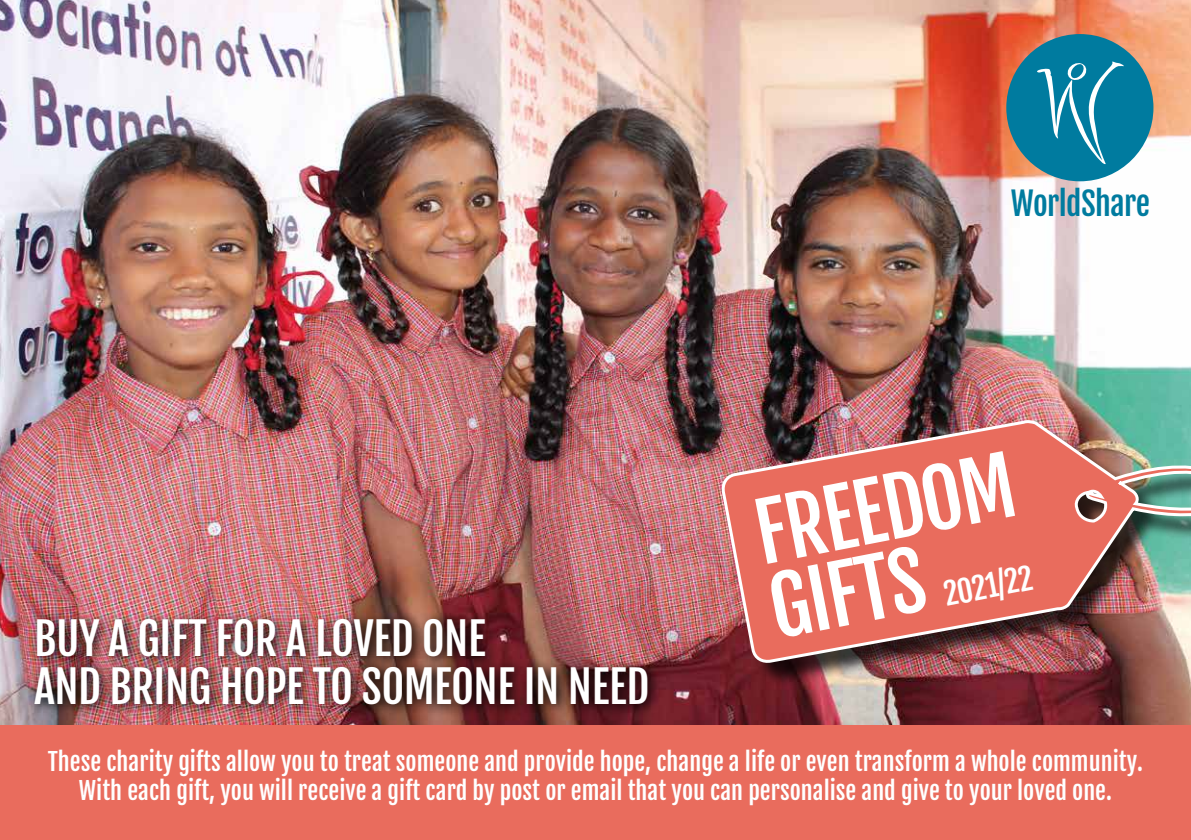
<style>
.page{position:relative;width:1191px;height:840px;background:#fff}
.page>*{position:absolute;margin:0;border:0;box-sizing:border-box;transform-origin:0 0}
.t1{font:78.8px/75.4px "Fjalla One";color:#fff}
.t2{font:44px/48px "Fjalla One";letter-spacing:-.01em;color:#fff}
.t3{font:31.8px "Fjalla One";letter-spacing:-.02em;color:#007b9f}
.t4{font:30.2px "Fjalla One";color:#fff}
.t5{font:24px/28.8px "Fjalla One";color:#fff;text-align:center}
</style>
<div class="page">
<img style="left:0;top:0;width:1191px;height:724px">
<div style="left:725px;top:423px;width:466px;height:264px;background:#000;opacity:.75"></div>
<img style="left:722px;top:385px;width:469px;height:277px">
<img style="left:27px;top:611px;width:633px;height:106px">
<div style="left:1006px;top:34px;width:147px;height:147px;background:#007b9f;border-radius:50%"></div>
<svg style="left:1037px;top:61px;width:87px;height:103px"></svg>
<div style="left:0;top:724px;width:1191px;height:115px;background:#e96c5d"></div>
<h2 class="t2" style="left:34px;top:614px;width:617px">BUY A GIFT FOR A LOVED ONE<br>AND BRING HOPE TO SOMEONE IN NEED</h2>
<h3 class="t3" style="left:1010px;top:184px;width:141px">WorldShare</h3>
<h1 class="t1" style="left:749px;top:497px;width:265px;rotate:-11deg">FREEDOM<br>GIFTS</h1>
<p class="t4" style="left:940px;top:576px;width:92px;rotate:-11deg">2021/22</p>
<p class="t5" style="left:48px;top:746px;width:1096px">These charity gifts allow you to treat someone and provide hope, change a life or even transform a whole community.<br>With each gift, you will receive a gift card by post or email that you can personalise and give to your loved one.</p>
</div>
